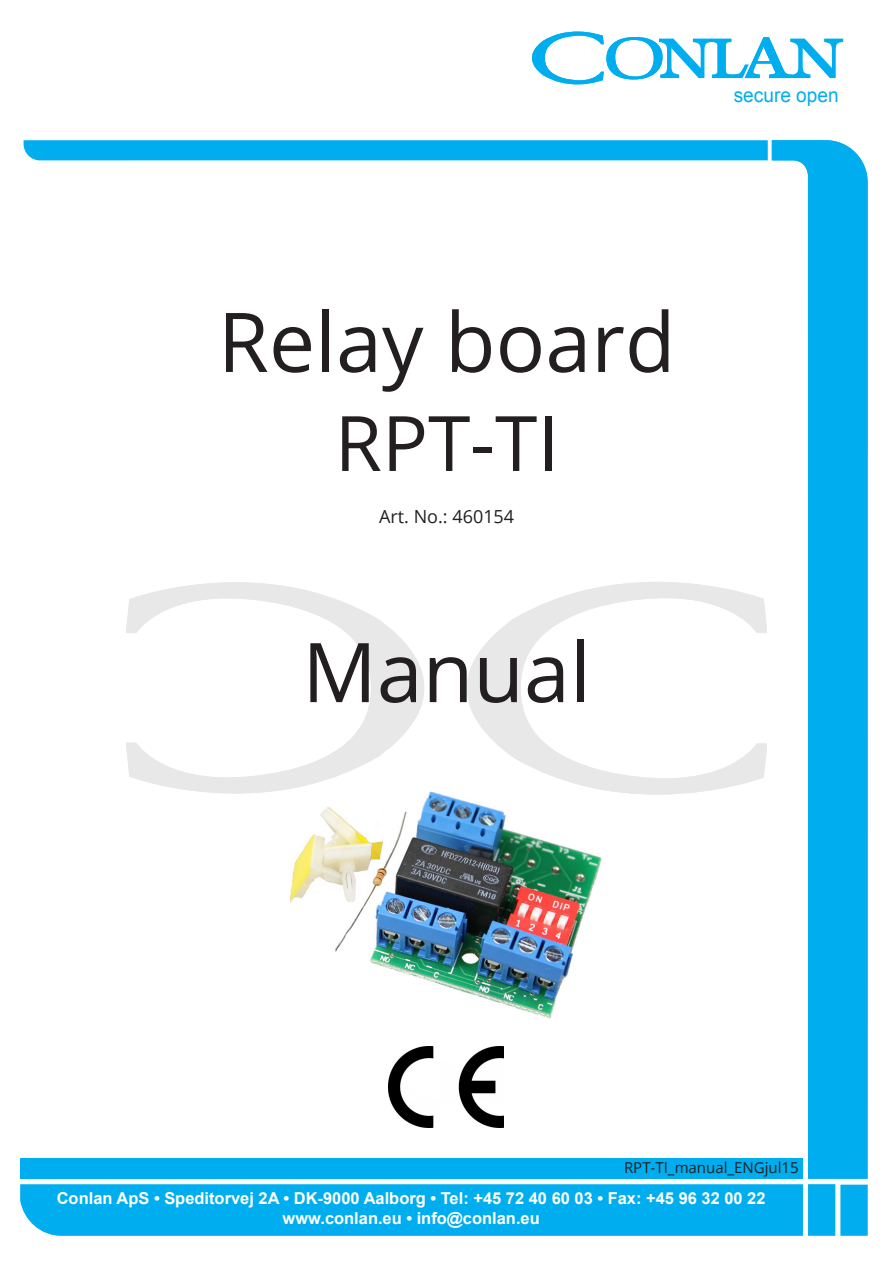
<style>
.page{position:relative;width:893px;height:1263px;background:#fff}
.page>*{position:absolute;margin:0;border:0;box-sizing:border-box;transform-origin:0 0}
.t1{font:82.5px "Open Sans";color:#231f20}
.t2{font:76.5px "Open Sans";color:#231f20}
.t3{font:19.65px "Arial";color:#00aeef}
.t4{font:18px "Open Sans";color:#231f20}
.t5{font:700 16.5px/19.8px "Arial";color:#fff;text-align:center}
.t6{font:15px "Open Sans";color:#231f20}
</style>
<div class="page">
<div style="left:20px;top:1184px;width:848px;height:52px;background:#00aeef"></div>
<div style="left:20px;top:1158px;width:783px;height:21px;background:#00aeef"></div>
<div style="left:24px;top:140px;width:744px;height:20px;background:#00aeef"></div>
<svg style="left:772px;top:140px;width:96px;height:1039px;fill:#00aeef"></svg>
<svg style="left:532px;top:32px;width:311px;height:52px"></svg>
<svg style="left:467px;top:582px;width:299px;height:213px"></svg>
<svg style="left:127px;top:582px;width:297px;height:212px"></svg>
<img style="left:389px;top:1046px;width:115px;height:81px">
<img style="left:290px;top:792px;width:312px;height:227px">
<p class="t3" style="left:734px;top:82px;width:107px">secure open</p>
<p class="t1" style="left:218px;top:285px;width:459px">Relay board</p>
<p class="t2" style="left:335px;top:391px;width:225px">RPT-TI</p>
<p class="t4" style="left:379px;top:504px;width:137px">Art. No.: 460154</p>
<p class="t1" style="left:302px;top:616px;width:290px">Manual</p>
<p class="t6" style="left:624px;top:1157px;width:176px">RPT-TI_manual_ENGjul15</p>
<p class="t5" style="left:57px;top:1189px;width:710px">Conlan ApS • Speditorvej 2A • DK-9000 Aalborg • Tel: +45 72 40 60 03 • Fax: +45 96 32 00 22 www.conlan.eu • info@conlan.eu</p>
</div>
